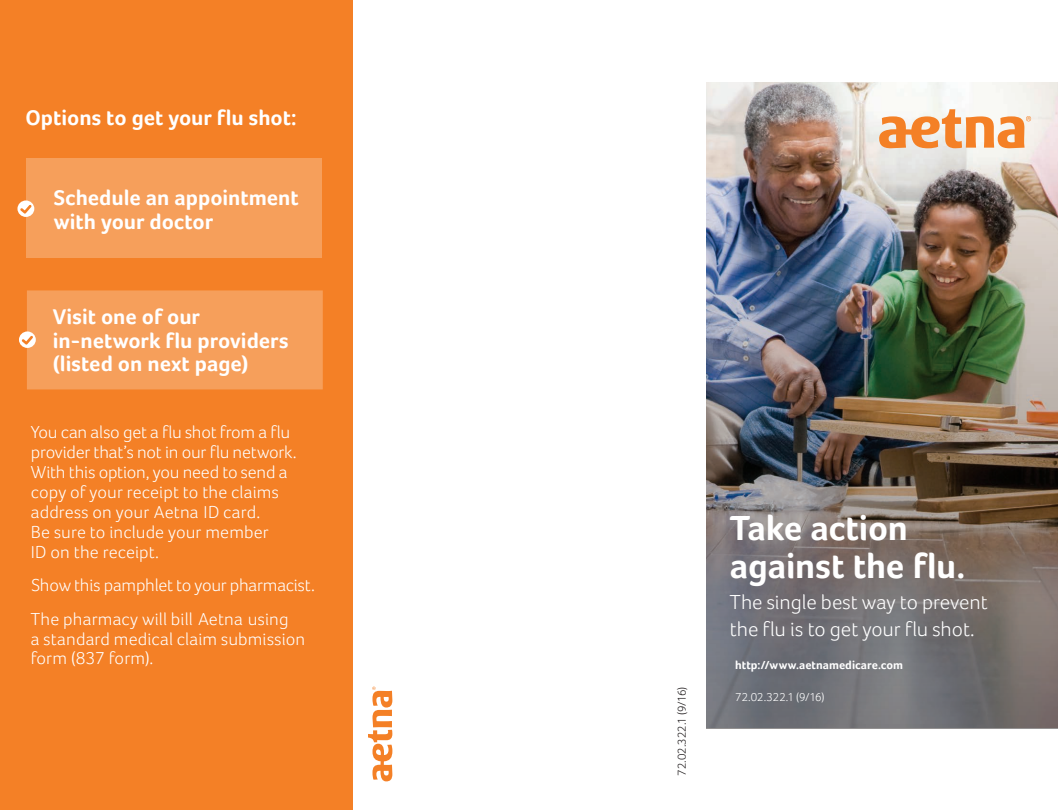
<style>
.page{position:relative;width:1058px;height:810px;background:#fff}
.page>*{position:absolute;margin:0;border:0;box-sizing:border-box;transform-origin:0 0}
.t1{font:700 35.88px/37.4px "Foco";letter-spacing:-.005em;color:#fff}
.t2{font:700 21.88px/23.9px "Foco";color:#fff}
.t3{font:300 20.88px/26.9px "Foco";letter-spacing:-.005em;color:#fff}
.t4{font:300 17.88px/19.9px "Foco";letter-spacing:.005em;color:#fff}
.t5{font:700 12px "Foco";letter-spacing:.005em;color:#fff}
.t6{font:300 12px "Foco";letter-spacing:-.01em;color:#fff}
.t7{font:300 12px "Foco";letter-spacing:-.005em;color:#231f20}
</style>
<div class="page">
<img style="left:706px;top:82px;width:352px;height:78px">
<img style="left:706px;top:160px;width:352px;height:569px">
<div style="left:0;top:0;width:353px;height:810px;background:#f48026"></div>
<svg style="left:368px;top:687px;width:24px;height:94px"></svg>
<svg style="left:879px;top:109px;width:152px;height:39px"></svg>
<div style="left:26px;top:159px;width:296px;height:99px;background:#f69f5b"></div>
<svg style="left:17px;top:200px;width:17px;height:17px"></svg>
<svg style="left:20px;top:205px;width:12px;height:9px"></svg>
<svg style="left:19px;top:331px;width:17px;height:17px"></svg>
<div style="left:22px;top:290px;width:301px;height:99px;background:#f69f5b"></div>
<p class="t2" style="left:25px;top:105px;width:273px">Options to get your flu shot:</p>
<p class="t2" style="left:54px;top:185px;width:246px">Schedule an appointment with your doctor</p>
<p class="t2" style="left:53px;top:304px;width:237px">Visit one of our in-network flu providers (listed on next page)</p>
<p class="t4" style="left:31px;top:422px;width:267px">You can also get a flu shot from a flu provider that’s not in our flu network.<br>With this option, you need to send a copy of your receipt to the claims address on your Aetna ID card.<br>Be sure to include your member<br>ID on the receipt.</p>
<p class="t4" style="left:31px;top:568px;width:285px;line-height:33.4px">Show this pamphlet to your pharmacist.<br>The pharmacy will bill Aetna using</p>
<p class="t4" style="left:31px;top:628px;width:276px">a standard medical claim submission form (837 form).</p>
<p class="t7" style="left:675px;top:776px;width:91px;rotate:-90deg">72.02.322.1 (9/16)</p>
<h1 class="t1" style="left:729px;top:509px;width:237px">Take action against the flu.</h1>
<p class="t3" style="left:729px;top:588px;width:259px">The single best way to prevent the flu is to get your flu shot.</p>
<p class="t5" style="left:735px;top:658px;width:169px">http://www.aetnamedicare.com</p>
<p class="t6" style="left:735px;top:690px;width:91px">72.02.322.1 (9/16)</p>
</div>
